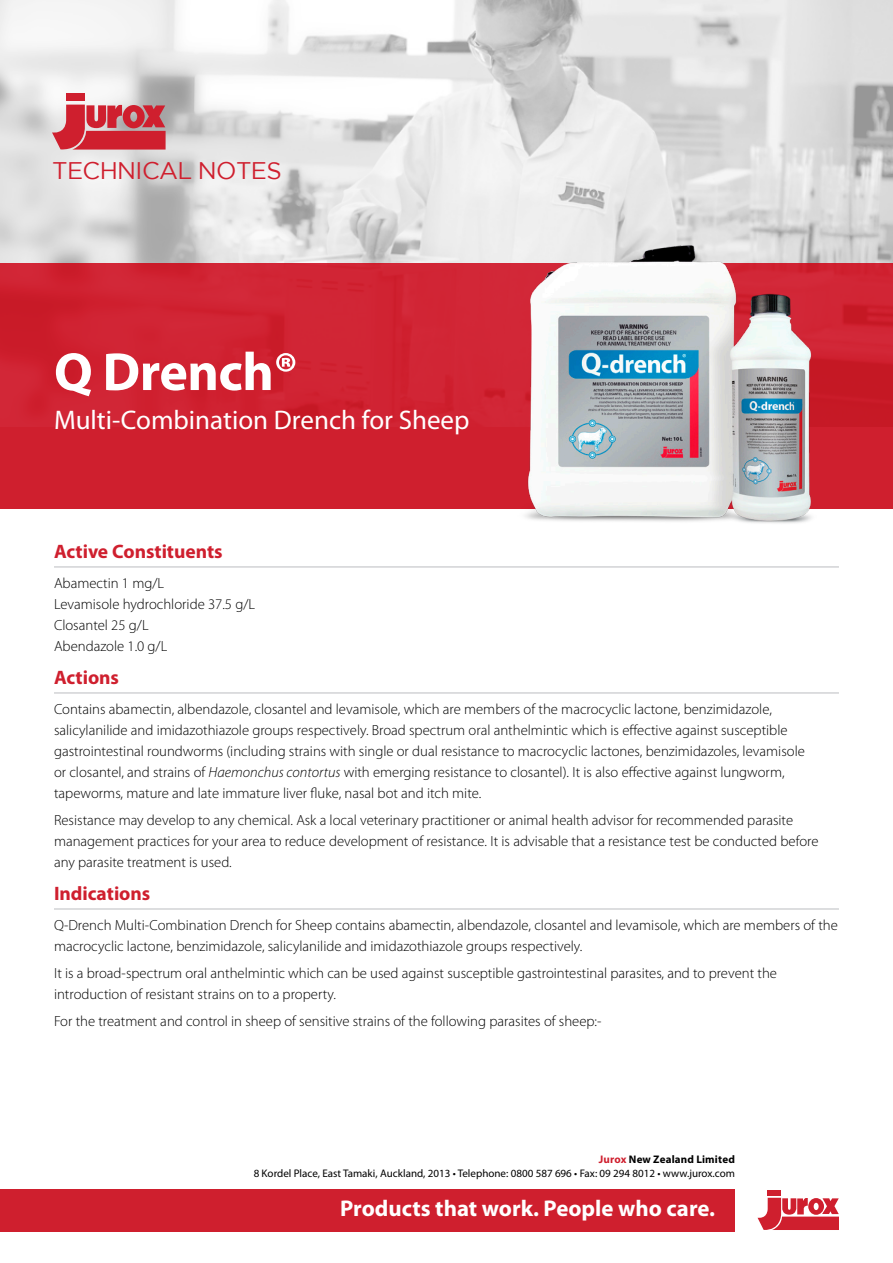
<style>
.page{position:relative;width:893px;height:1263px;background:#fff}
.page>*{position:absolute;margin:0;border:0;box-sizing:border-box;transform-origin:0 0}
.t1{font:700 54px "Myriad Pro";letter-spacing:-.01em;color:#fff}
.t2{font:27px "Myriad Pro";color:#fff}
.t3{font:24px "Gotham";letter-spacing:-.025em;color:#cf1f2e}
.t4{font:700 22.8px "Myriad Pro";color:#fff}
.t5{font:700 19.5px "Myriad Pro";color:#cf1f2e}
.Body_main{font:300 14.7px/21px "Myriad Pro";color:#000}
.t6{font:10.95px/13.2px "Myriad Pro";color:#000;text-align:right}
.s1{font-style:italic}
.s2{font-weight:700;color:#cf1f2e}
.s3{font-weight:700}
</style>
<div class="page">
<div style="left:0;top:1189px;width:735px;height:43px;background:#cf1f2e"></div>
<div style="left:768px;top:1190px;width:13px;height:5px;background:#cf1f2e"></div>
<svg style="left:757px;top:1198px;width:82px;height:32px"></svg>
<img style="left:0;top:0;width:893px;height:263px">
<div style="left:0;top:263px;width:893px;height:245px;background:#cf1f2e"></div>
<img style="left:211px;top:263px;width:670px;height:136px">
<div style="left:66px;top:94px;width:19px;height:7px;background:#cf1f2e"></div>
<svg style="left:52px;top:105px;width:114px;height:45px"></svg>
<hr style="left:54px;top:567px;width:785px;height:1px;background:#bbbdc0">
<hr style="left:54px;top:693px;width:785px;height:1px;background:#bbbdc0">
<hr style="left:54px;top:909px;width:785px;height:1px;background:#bbbdc0">
<img style="left:517px;top:246px;width:299px;height:277px">
<h3 class="t3" style="left:52px;top:157px;width:231px">TECHNICAL NOTES</h3>
<p class="t1" style="left:54px;top:342px;width:246px">Q Drench®</p>
<p class="t2" style="left:54px;top:405px;width:417px">Multi-Combination Drench for Sheep</p>
<p class="t5" style="left:54px;top:541px;width:170px">Active Constituents</p>
<p class="Body_main" style="left:54px;top:572px;width:203px">Abamectin 1 mg/L<br>Levamisole hydrochloride 37.5 g/L<br>Closantel 25 g/L<br>Abendazole 1.0 g/L</p>
<p class="t5" style="left:54px;top:667px;width:67px">Actions</p>
<p class="Body_main" style="left:54px;top:698px;width:752px">Contains abamectin, albendazole, closantel and levamisole, which are members of the macrocyclic lactone, benzimidazole, salicylanilide and imidazothiazole groups respectively. Broad spectrum oral anthelmintic which is effective against susceptible gastrointestinal roundworms (including strains with single or dual resistance to macrocyclic lactones, benzimidazoles, levamisole or closantel, and strains of <span class="s1">Haemonchus contortus</span> with emerging resistance to closantel). It is also effective against lungworm, tapeworms, mature and late immature liver fluke, nasal bot and itch mite.</p>
<p class="Body_main" style="left:54px;top:810px;width:766px">Resistance may develop to any chemical. Ask a local veterinary practitioner or animal health advisor for recommended parasite management practices for your area to reduce development of resistance. It is advisable that a resistance test be conducted before any parasite treatment is used.</p>
<p class="t5" style="left:54px;top:883px;width:98px">Indications</p>
<p class="Body_main" style="left:54px;top:914px;width:785px">Q-Drench Multi-Combination Drench for Sheep contains abamectin, albendazole, closantel and levamisole, which are members of the macrocyclic lactone, benzimidazole, salicylanilide and imidazothiazole groups respectively.</p>
<p class="Body_main" style="left:54px;top:963px;width:724px">It is a broad-spectrum oral anthelmintic which can be used against susceptible gastrointestinal parasites, and to prevent the introduction of resistant strains on to a property.</p>
<p class="Body_main" style="left:54px;top:1011px;width:549px">For the treatment and control in sheep of sensitive strains of the following parasites of sheep:-</p>
<p class="t6" style="left:254px;top:1153px;width:483px"><span class="s2">Jurox</span> <span class="s3">New Zealand Limited<br></span>8 Kordel Place, East Tamaki, Auckland, 2013 • Telephone: 0800 587 696 • Fax: 09 294 8012 • www.jurox.com</p>
<h3 class="t4" style="left:340px;top:1196px;width:376px">Products that work. People who care.</h3>
</div>
